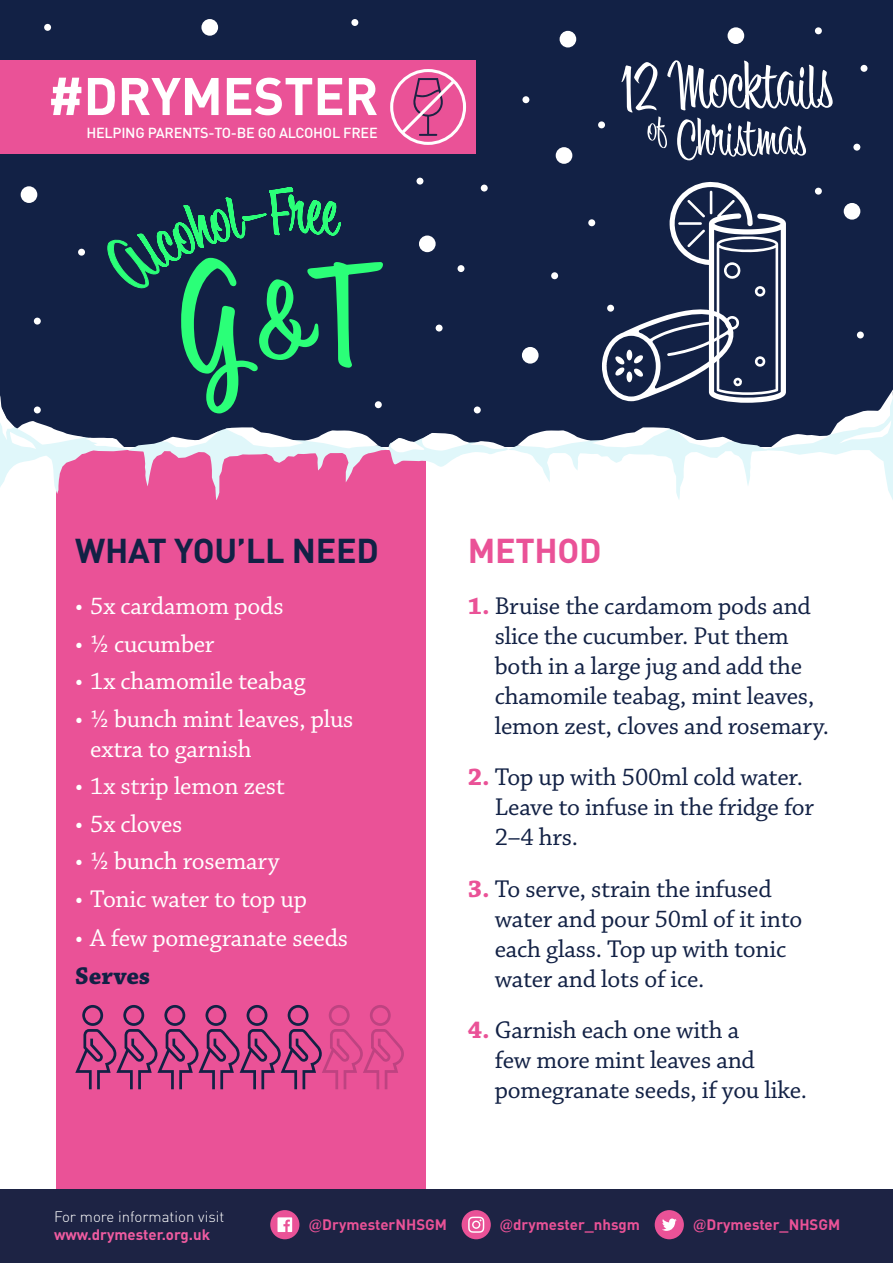
<style>
.page{position:relative;width:893px;height:1263px;background:#fff}
.page>*{position:absolute;margin:0;border:0;box-sizing:border-box;transform-origin:0 0}
.t1{font:700 34.05px "DIN";letter-spacing:-.01em;color:#122145}
.t2{font:700 34.05px "DIN";letter-spacing:-.01em;color:#ea5297}
.t3{font:25.5px/30px "Chaparral Pro";letter-spacing:-.01em;color:#122145}
.t4{font:25.5px/30px "Chaparral Pro";letter-spacing:-.01em;color:#fff}
.t5{font:700 25.5px "Chaparral Pro";letter-spacing:-.01em;color:#122145}
.t6{font:700 15px "DIN";color:#ea5297}
.t7{font:300 15px "DIN";color:#fff}
.t8{font:700 15px "DIN";color:#f05ca1}
.t9{font:500 14.4px "DIN";letter-spacing:-.02em;color:#fff}
.s1{font-weight:700;color:#ea5297}
.s2{font-family:"Charter"}
</style>
<div class="page">
<div style="left:56px;top:450px;width:369px;height:759px;background:#ea5297"></div>
<div style="left:0;top:0;width:893px;height:446px;background:#122145"></div>
<div style="left:0;top:60px;width:476px;height:94px;background:#ea5297"></div>
<svg style="left:51px;top:78px;width:30px;height:37px"></svg>
<svg style="left:88px;top:78px;width:27px;height:37px"></svg>
<svg style="left:122px;top:78px;width:97px;height:37px"></svg>
<svg style="left:227px;top:78px;width:85px;height:37px"></svg>
<svg style="left:318px;top:78px;width:24px;height:37px"></svg>
<svg style="left:349px;top:78px;width:28px;height:37px"></svg>
<div style="left:390px;top:69px;width:76px;height:76px;border:3px solid #fff;border-radius:50%"></div>
<svg style="left:398px;top:77px;width:60px;height:60px"></svg>
<svg style="left:621px;top:60px;width:212px;height:100px"></svg>
<div style="left:815px;top:27px;width:7px;height:7px;background:#fff;border-radius:50%"></div>
<div style="left:522px;top:96px;width:7px;height:7px;background:#fff;border-radius:50%"></div>
<div style="left:598px;top:121px;width:7px;height:7px;background:#fff;border-radius:50%"></div>
<div style="left:560px;top:31px;width:16px;height:16px;background:#fff;border-radius:50%"></div>
<div style="left:556px;top:147px;width:16px;height:17px;background:#fff;border-radius:50%"></div>
<div style="left:728px;top:27px;width:16px;height:17px;background:#fff;border-radius:50%"></div>
<div style="left:853px;top:144px;width:7px;height:7px;background:#fff;border-radius:50%"></div>
<div style="left:860px;top:65px;width:7px;height:7px;background:#fff;border-radius:50%"></div>
<div style="left:416px;top:178px;width:7px;height:7px;background:#fff;border-radius:50%"></div>
<div style="left:44px;top:24px;width:7px;height:7px;background:#fff;border-radius:50%"></div>
<div style="left:351px;top:19px;width:7px;height:7px;background:#fff;border-radius:50%"></div>
<div style="left:201px;top:19px;width:17px;height:17px;background:#fff;border-radius:50%"></div>
<svg style="left:0;top:181px;width:893px;height:329px"></svg>
<svg style="left:75px;top:1005px;width:329px;height:84px"></svg>
<div style="left:0;top:1190px;width:893px;height:73px;background:#1d2344"></div>
<div style="left:270px;top:1210px;width:29px;height:29px;background:#ea5297;border-radius:50%"></div>
<svg style="left:277px;top:1217px;width:15px;height:15px"></svg>
<div style="left:462px;top:1210px;width:29px;height:29px;background:#ea5297;border-radius:50%"></div>
<svg style="left:468px;top:1216px;width:16px;height:17px"></svg>
<div style="left:655px;top:1210px;width:29px;height:29px;background:#ea5297;border-radius:50%"></div>
<svg style="left:662px;top:1218px;width:15px;height:13px"></svg>
<p class="t9" style="left:86px;top:123px;width:293px">HELPING PARENTS-TO-BE GO ALCOHOL FREE</p>
<h1 class="t1" style="left:75px;top:528px;width:305px">WHAT YOU’LL NEED</h1>
<p class="t4" style="left:75px;top:592px;width:210px">• 5x cardamom pods</p>
<p class="t4" style="left:75px;top:629px;width:141px">• ½ cucumber</p>
<p class="t4" style="left:75px;top:667px;width:232px">• 1x chamomile teabag</p>
<p class="t4" style="left:90px;top:705px;width:265px;text-indent:-15px">• ½ bunch mint leaves, plus extra to garnish</p>
<p class="t4" style="left:75px;top:772px;width:211px">• 1x strip lemon zest</p>
<p class="t4" style="left:75px;top:810px;width:109px">• 5x cloves</p>
<p class="t4" style="left:75px;top:847px;width:206px">• ½ bunch rosemary</p>
<p class="t4" style="left:75px;top:885px;width:233px">• Tonic water to top up</p>
<p class="t4" style="left:75px;top:924px;width:274px">• A few pomegranate seeds</p>
<p class="t5" style="left:75px;top:960px;width:77px">Serves</p>
<h1 class="t2" style="left:468px;top:528px;width:135px">METHOD</h1>
<p class="t3" style="left:495px;top:592px;width:336px;text-indent:-27px"><span class="s1">1.</span> Bruise the cardamom pods and slice the cucumber. Put them both in a large jug and add the chamomile teabag, mint leaves, lemon zest, cloves and rosemary.</p>
<p class="t3" style="left:495px;top:763px;width:321px;text-indent:-27px"><span class="s1">2.</span> Top up with 500ml cold water.<br>Leave to infuse in the fridge for<br>2–4 hrs.</p>
<p class="t3" style="left:495px;top:874px;width:309px;text-indent:-27px"><span class="s1">3.</span> To serve, strain the infused water and pour 50ml of it into each glass. Top up with tonic water and lots of ice.</p>
<p class="t3" style="left:495px;top:1016px;width:314px;text-indent:-27px"><span class="s1">4.</span> Garnish each one with a<br>few more mint leaves and pomegranate seeds, if you like.</p>
<p class="t7" style="left:54px;top:1207px;width:172px">For more information visit</p>
<p class="t8" style="left:54px;top:1225px;width:158px">www.drymester.org.uk</p>
<p class="t6" style="left:309px;top:1215px;width:140px"><span class="s2">@</span>DrymesterNHSGM</p>
<p class="t6" style="left:499px;top:1215px;width:142px"><span class="s2">@</span>drymester_nhsgm</p>
<p class="t6" style="left:693px;top:1215px;width:149px"><span class="s2">@</span>Drymester_NHSGM</p>
</div>
